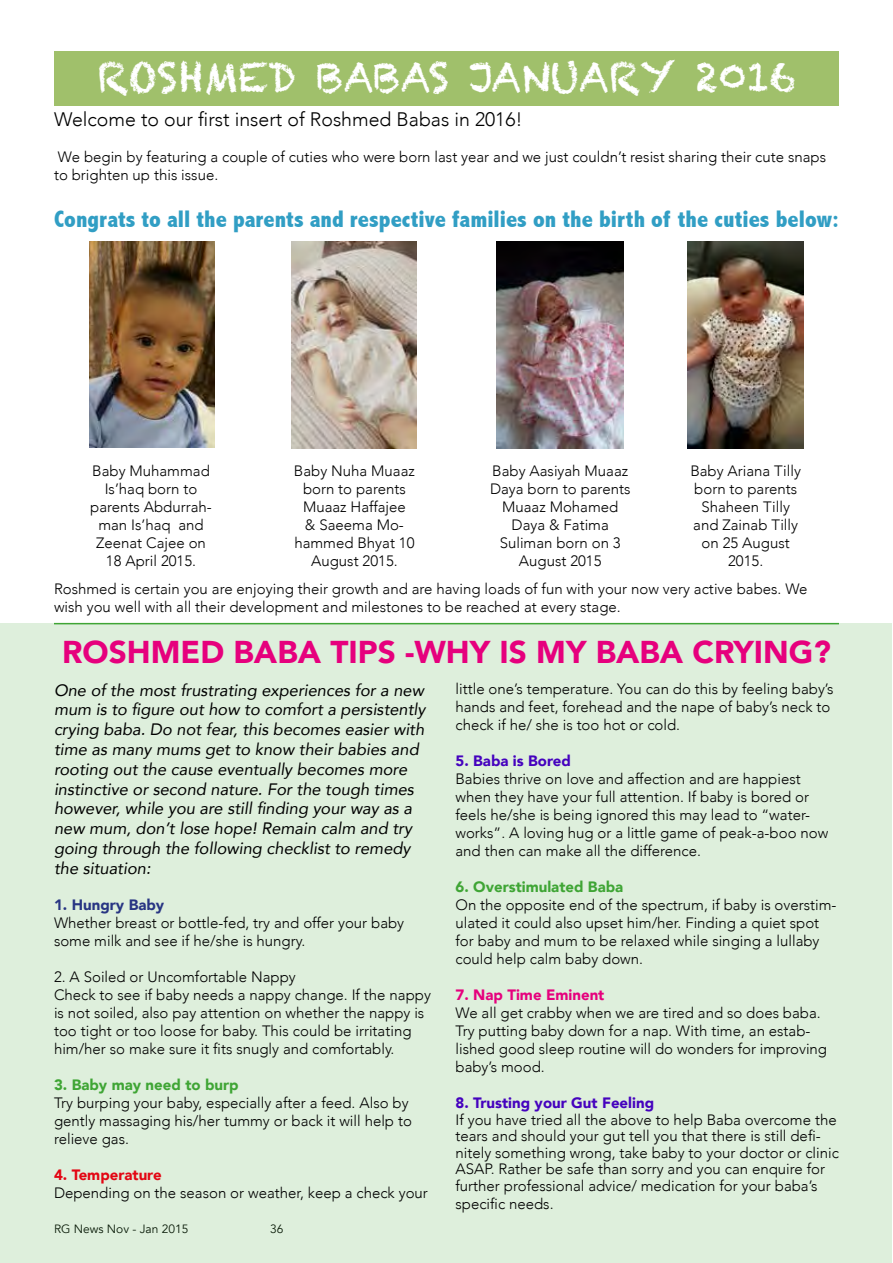
<style>
.page{position:relative;width:893px;height:1263px;background:#fff}
.page>*{position:absolute;margin:0;border:0;box-sizing:border-box;transform-origin:0 0}
.t1{font:40.5px "Chalkduster";color:#fff}
.t2{font:900 31.5px "Avenir";color:#e6007d}
.t3{font:800 condensed 24px "Abadi";color:#319ec4}
.t4{font:300 19.5px "Avenir";color:#000}
.t5{font:italic 16.5px/19.8px "Avenir";color:#000}
.t6{font:300 15px/18px "Avenir";color:#000}
.t7{font:900 15px "Avenir";color:#3fa535}
.t8{font:900 15px "Avenir";color:#4502be}
.t9{font:900 15px "Avenir";color:#e6007d}
.t10{font:900 15px "Avenir";color:#e30613}
.t11{font:900 15px "Avenir";color:#283583}
.t12{font:12px "Avenir";color:#000}
</style>
<div class="page">
<div style="left:0;top:623px;width:892px;height:640px;background:#deefdc"></div>
<img style="left:687px;top:242px;width:117px;height:207px">
<img style="left:496px;top:242px;width:128px;height:207px">
<img style="left:291px;top:242px;width:125px;height:207px">
<img style="left:89px;top:242px;width:125px;height:206px">
<div style="left:54px;top:51px;width:785px;height:55px;background:#a0c06b"></div>
<hr style="left:54px;top:623px;width:785px;height:1px;background:#3fa535">
<h1 class="t1" style="left:97px;top:53px;width:700px">ROSHMED BABAS JANUARY 2016</h1>
<h3 class="t4" style="left:54px;top:108px;width:470px">Welcome to our first insert of Roshmed Babas in 2016!</h3>
<p class="t6" style="left:54px;top:148px;width:774px">We begin by featuring a couple of cuties who were born last year and we just couldn’t resist sharing their cute snaps to brighten up this issue.</p>
<h3 class="t3" style="left:54px;top:205px;width:786px">Congrats to all the parents and respective families on the birth of the cuties below:</h3>
<p class="t6" style="left:294px;top:462px;width:122px;text-align:center">Baby Nuha Muaaz born to parents<br>Muaaz Haffajee<br>&amp; Saeema Mo&shy;hammed Bhyat 10<br>August 2015.</p>
<p class="t6" style="left:490px;top:462px;width:142px;text-align:center">Baby Aasiyah Muaaz<br>Daya born to parents<br>Muaaz Mohamed<br>Daya &amp; Fatima<br>Suliman born on 3<br>August 2015</p>
<p class="t6" style="left:90px;top:462px;width:123px;text-align:center">Baby Muhammad<br>Is’haq born to parents Abdurrah&shy;man Is’haq and<br>Zeenat Cajee on<br>18 April 2015.</p>
<p class="t6" style="left:54px;top:579px;width:755px">Roshmed is certain you are enjoying their growth and are having loads of fun with your now very active babes. We wish you well with all their development and milestones to be reached at every stage.</p>
<h2 class="t2" style="left:62px;top:625px;width:770px">ROSHMED BABA TIPS -WHY IS MY BABA CRYING?</h2>
<p class="t6" style="left:690px;top:462px;width:112px;text-align:center">Baby Ariana Tilly born to parents<br>Shaheen Tilly and Zainab Tilly on 25 August<br>2015.</p>
<p class="t5" style="left:54px;top:680px;width:373px">One of the most frustrating experiences for a new mum is to figure out how to comfort a persistently crying baba. Do not fear, this becomes easier with time as many mums get to know their babies and rooting out the cause eventually becomes more instinctive or second nature. For the tough times however, while you are still finding your way as a new mum, don’t lose hope! Remain calm and try going through the following checklist to remedy the situation:</p>
<p class="t11" style="left:54px;top:892px;width:112px">1. Hungry Baby</p>
<p class="t6" style="left:54px;top:914px;width:352px">Whether breast or bottle-fed, try and offer your baby some milk and see if he/she is hungry.</p>
<p class="t6" style="left:54px;top:968px;width:378px">2. A Soiled or Uncomfortable Nappy<br>Check to see if baby needs a nappy change. If the nappy is not soiled, also pay attention on whether the nappy is too tight or too loose for baby. This could be irritating him/her so make sure it fits snugly and comfortably.</p>
<p class="t7" style="left:54px;top:1072px;width:186px">3. Baby may need to burp</p>
<p class="t6" style="left:54px;top:1094px;width:359px">Try burping your baby, especially after a feed. Also by gently massaging his/her tummy or back it will help to relieve gas.</p>
<p class="t10" style="left:54px;top:1162px;width:109px">4. Temperature</p>
<p class="t6" style="left:54px;top:1184px;width:375px">Depending on the season or weather, keep a check your</p>
<p class="t12" style="left:54px;top:1222px;width:136px">RG News Nov - Jan 2015</p>
<p class="t12" style="left:270px;top:1222px;width:15px">36</p>
<p class="t6" style="left:455px;top:680px;width:380px">little one’s temperature. You can do this by feeling baby’s hands and feet, forehead and the nape of baby’s neck to check if he/ she is too hot or cold.</p>
<p class="t8" style="left:455px;top:748px;width:117px">5. Baba is Bored</p>
<p class="t6" style="left:455px;top:770px;width:374px">Babies thrive on love and affection and are happiest when they have your full attention. If baby is bored or feels he/she is being ignored this may lead to “water&shy;works”. A loving hug or a little game of peak-a-boo now and then can make all the difference.</p>
<p class="t7" style="left:455px;top:874px;width:169px">6. Overstimulated Baba</p>
<p class="t6" style="left:455px;top:896px;width:383px">On the opposite end of the spectrum, if baby is overstim&shy;ulated it could also upset him/her. Finding a quiet spot for baby and mum to be relaxed while singing a lullaby could help calm baby down.</p>
<p class="t9" style="left:455px;top:982px;width:150px">7. Nap Time Eminent</p>
<p class="t6" style="left:455px;top:1004px;width:373px">We all get crabby when we are tired and so does baba.<br>Try putting baby down for a nap. With time, an estab&shy;lished good sleep routine will do wonders for improving baby’s mood.</p>
<p class="t8" style="left:455px;top:1090px;width:200px">8. Trusting your Gut Feeling</p>
<p class="t6" style="left:455px;top:1111px;width:385px;line-height:16.5px">If you have tried all the above to help Baba overcome the tears and should your gut tell you that there is still defi&shy;nitely something wrong, take baby to your doctor or clinic ASAP. Rather be safe than sorry and you can enquire for further professional advice/ medication for your baba’s</p>
<p class="t6" style="left:455px;top:1194px;width:100px">specific needs.</p>
</div>
